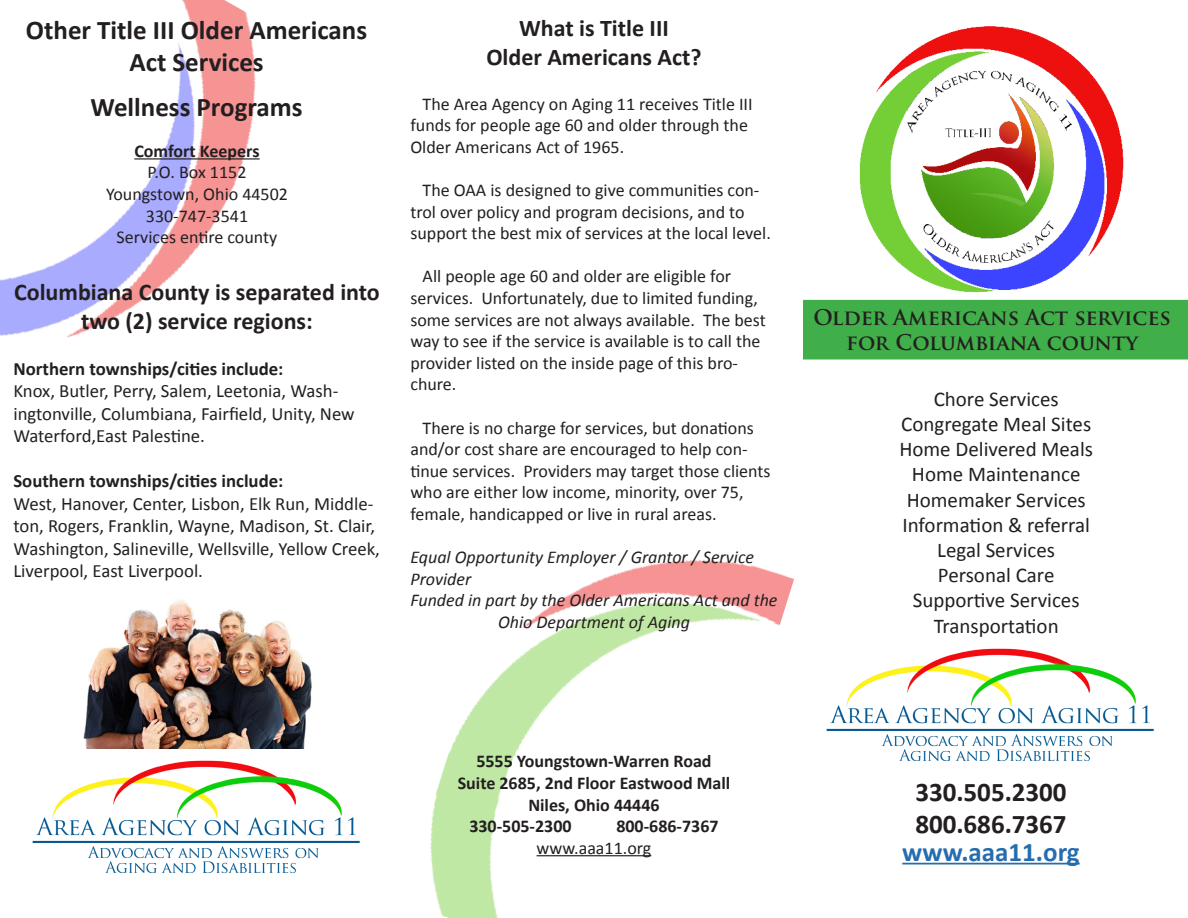
<style>
.page{position:relative;width:1188px;height:918px;background:#fff}
.page>*{position:absolute;margin:0;border:0;box-sizing:border-box;transform-origin:0 0}
.t1{font:700 27px/32.4px "Calibri";color:#231f20;text-align:center}
.t2{font:700 27px "Calibri";color:#266daf}
.t3{font:700 24px/28.8px "Calibri";color:#231f20;text-align:center}
.t4{font:21px "Calibri";color:#231f20}
.t5{font:700 21px "Trajan Pro";color:#231f20}
.t6{font:18.75px/22.5px "Calibri";color:#231f20}
.t7{font:700 18.75px "Calibri";color:#231f20}
.t8{font:18px/21.6px "Calibri";color:#231f20}
.t9{font:italic 18px/21.6px "Calibri";color:#231f20}
.t10{font:700 18px "Calibri";color:#231f20}
</style>
<div class="page">
<img style="left:0;top:0;width:256px;height:338px">
<img style="left:430px;top:560px;width:364px;height:358px">
<img style="left:826px;top:648px;width:328px;height:113px">
<img style="left:859px;top:26px;width:265px;height:267px">
<img style="left:32px;top:760px;width:328px;height:113px">
<div style="left:803px;top:299px;width:385px;height:61px;background:#40ae49"></div>
<hr style="left:537px;top:855px;width:114px;height:1px;background:#231f20">
<hr style="left:134px;top:158px;width:126px;height:2px;background:#231f20">
<img style="left:83px;top:599px;width:229px;height:150px">
<hr style="left:902px;top:863px;width:178px;height:1px;background:#266daf">
<p class="t1" style="left:26px;top:13px;width:343px">Other Title III Older Americans<br>Act Services</p>
<p class="t1" style="left:91px;top:91px;width:214px">Wellness Programs</p>
<p class="t10" style="left:134px;top:139px;width:127px">Comfort Keepers</p>
<p class="t8" style="left:148px;top:162px;width:100px">P.O. Box 1152</p>
<p class="t8" style="left:106px;top:183px;width:183px">Youngstown, Ohio 44502</p>
<p class="t8" style="left:146px;top:205px;width:104px">330-747-3541</p>
<p class="t8" style="left:117px;top:227px;width:162px">Services entire county</p>
<p class="t3" style="left:14px;top:278px;width:367px">Columbiana County is separated into two (2) service regions:</p>
<p class="t7" style="left:13px;top:356px;width:272px">Northern townships/cities include:</p>
<p class="t6" style="left:13px;top:380px;width:343px">Knox, Butler, Perry, Salem, Leetonia, Wash&shy;ingtonville, Columbiana, Fairfield, Unity, New<br>Waterford,East Palestine.</p>
<p class="t7" style="left:13px;top:469px;width:272px">Southern townships/cities include:</p>
<p class="t6" style="left:13px;top:492px;width:368px">West, Hanover, Center, Lisbon, Elk Run, Middle&shy;ton, Rogers, Franklin, Wayne, Madison, St. Clair, Washington, Salineville, Wellsville, Yellow Creek, Liverpool, East Liverpool.</p>
<p class="t3" style="left:519px;top:14px;width:151px">What is Title III</p>
<p class="t3" style="left:486px;top:43px;width:217px">Older Americans Act?</p>
<p class="t8" style="left:410px;top:93px;width:344px;text-indent:12px">The Area Agency on Aging 11 receives Title III funds for people age 60 and older through the<br>Older Americans Act of 1965.</p>
<p class="t8" style="left:410px;top:179px;width:362px;text-indent:12px">The OAA is designed to give communities con&shy;trol over policy and program decisions, and to support the best mix of services at the local level.</p>
<p class="t8" style="left:410px;top:266px;width:357px;text-indent:12px">All people age 60 and older are eligible for services. Unfortunately, due to limited funding, some services are not always available. The best way to see if the service is available is to call the provider listed on the inside page of this bro&shy;chure.</p>
<p class="t8" style="left:410px;top:417px;width:362px;text-indent:12px">There is no charge for services, but donations and/or cost share are encouraged to help con&shy;tinue services. Providers may target those clients who are either low income, minority, over 75, female, handicapped or live in rural areas.</p>
<p class="t9" style="left:410px;top:546px;width:345px">Equal Opportunity Employer / Grantor / Service<br>Provider</p>
<p class="t9" style="left:410px;top:589px;width:369px;text-align:center">Funded in part by the Older Americans Act and the<br>Ohio Department of Aging</p>
<p class="t5" style="left:813px;top:304px;width:359px">Older Americans Act services</p>
<p class="t5" style="left:846px;top:330px;width:293px">for Columbiana county</p>
<p class="t4" style="left:934px;top:386px;width:127px">Chore Services</p>
<p class="t4" style="left:901px;top:411px;width:192px">Congregate Meal Sites</p>
<p class="t4" style="left:899px;top:436px;width:195px">Home Delivered Meals</p>
<p class="t4" style="left:912px;top:461px;width:170px">Home Maintenance</p>
<p class="t4" style="left:907px;top:486px;width:181px">Homemaker Services</p>
<p class="t4" style="left:902px;top:512px;width:189px">Information &amp; referral</p>
<p class="t4" style="left:937px;top:537px;width:119px">Legal Services</p>
<p class="t4" style="left:938px;top:562px;width:118px">Personal Care</p>
<p class="t4" style="left:913px;top:587px;width:168px">Supportive Services</p>
<p class="t4" style="left:934px;top:612px;width:126px">Transportation</p>
<p class="t10" style="left:476px;top:750px;width:237px">5555 Youngstown-Warren Road</p>
<p class="t10" style="left:458px;top:771px;width:274px">Suite 2685, 2nd Floor Eastwood Mall</p>
<p class="t10" style="left:528px;top:793px;width:133px">Niles, Ohio 44446</p>
<p class="t10" style="left:469px;top:815px;width:104px">330-505-2300</p>
<p class="t10" style="left:616px;top:815px;width:104px">800-686-7367</p>
<p class="t8" style="left:537px;top:837px;width:116px">www.aaa11.org</p>
<p class="t1" style="left:915px;top:776px;width:153px">330.505.2300</p>
<p class="t1" style="left:915px;top:808px;width:153px">800.686.7367</p>
<p class="t2" style="left:902px;top:834px;width:179px">www.aaa11.org</p>
</div>
